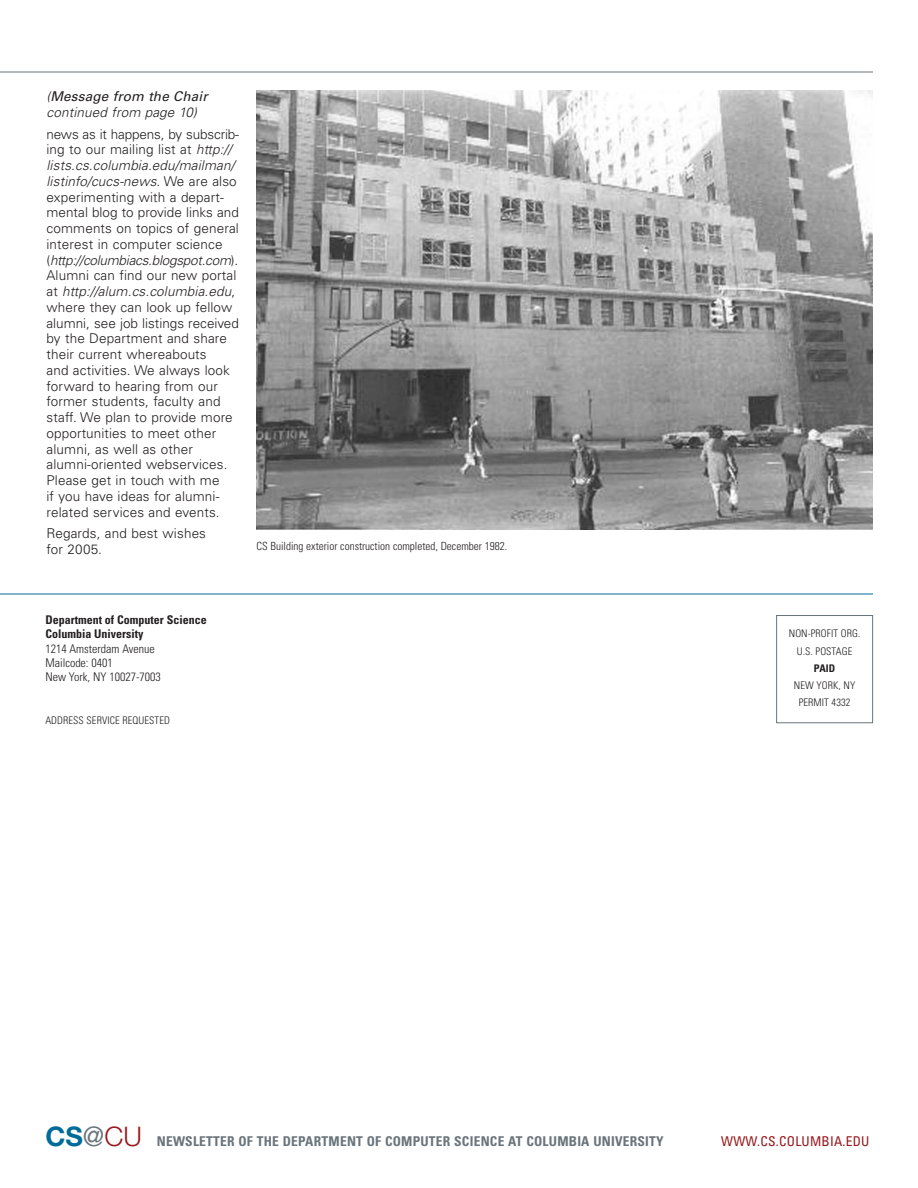
<style>
.page{position:relative;width:918px;height:1188px;background:#fff}
.page>*{position:absolute;margin:0;border:0;box-sizing:border-box;transform-origin:0 0}
.t1{font:300 13.5px/15.8px "Univers";letter-spacing:.01em;color:#231f20}
.t2{font:700 condensed 13.5px "Univers";letter-spacing:.02em;color:#6a747b}
.t3{font:italic 300 13.5px/15.8px "Univers";letter-spacing:.01em;color:#231f20}
.t4{font:condensed 13.5px "Univers";letter-spacing:.02em;color:#991a1e}
.t5{font:300 condensed 12px/14.2px "Univers";color:#231f20}
.t6{font:700 condensed 12px/14.2px "Univers";color:#231f20}
.t7{font:300 condensed 11.25px "Univers";color:#231f20}
.t8{font:300 condensed 10.5px/17.2px "Univers";letter-spacing:.01em;color:#231f20;text-align:center}
.t9{font:700 condensed 10.5px "Univers";color:#231f20}
.s1{font-weight:400}
.s2{font-style:italic}
.s3{font-family:"Helvetica Neue";font-stretch:normal;font-size:27px;color:#006b98}
.s4{font-family:"Helvetica Neue";font-weight:400;font-stretch:normal;font-size:27px}
.s5{font-family:"Helvetica Neue";font-weight:300;font-stretch:normal;font-size:27px;color:#991a1e}
</style>
<div class="page">
<div style="left:776px;top:615px;width:97px;height:108px;border:1px solid #6a747b"></div>
<img style="left:256px;top:90px;width:617px;height:440px">
<hr style="left:0;top:594px;width:873px;height:1px;background:#006b98">
<hr style="left:0;top:72px;width:873px;height:1px;background:#6a747b">
<p class="t3" style="left:46px;top:90px;width:163px">(<span class="s1">Message from the Chair </span>continued from page 10)</p>
<p class="t1" style="left:46px;top:127px;width:194px">news as it happens, by subscrib&shy;ing to our mailing list at <span class="s2">http:// lists.cs.columbia.edu/mailman/ listinfo/cucs-news</span>. We are also experimenting with a depart&shy;mental blog to provide links and comments on topics of general interest in computer science (<span class="s2">http://columbiacs.blogspot.com</span>).<br>Alumni can find our new portal at <span class="s2">http://alum.cs.columbia.edu</span>, where they can look up fellow alumni, see job listings received by the Department and share their current whereabouts<br>and activities. We always look forward to hearing from our former students, faculty and staff. We plan to provide more opportunities to meet other alumni, as well as other alumni-oriented webservices.<br>Please get in touch with me<br>if you have ideas for alumni&shy;related services and events.</p>
<p class="t1" style="left:46px;top:527px;width:161px">Regards, and best wishes for 2005.</p>
<p class="t7" style="left:256px;top:541px;width:252px">CS Building exterior construction completed, December 1982.</p>
<p class="t6" style="left:45px;top:614px;width:163px">Department of Computer Science<br>Columbia University</p>
<p class="t5" style="left:45px;top:642px;width:117px">1214 Amsterdam Avenue<br>Mailcode: 0401<br>New York, NY 10027-7003</p>
<p class="t8" style="left:45px;top:712px;width:126px">ADDRESS SERVICE REQUESTED</p>
<p class="t8" style="left:789px;top:626px;width:73px">NON-PROFIT ORG.<br>U.S. POSTAGE</p>
<p class="t9" style="left:814px;top:664px;width:23px">PAID</p>
<p class="t8" style="left:794px;top:678px;width:63px">NEW YORK, NY<br>PERMIT 4332</p>
<p class="t2" style="left:45px;top:1136px;width:620px"><span class="s3">CS</span><span class="s4">@</span><span class="s5">CU</span> NEWSLETTER OF THE DEPARTMENT OF COMPUTER SCIENCE AT COLUMBIA UNIVERSITY</p>
<p class="t4" style="left:721px;top:1136px;width:150px">WWW.CS.COLUMBIA.EDU</p>
</div>
